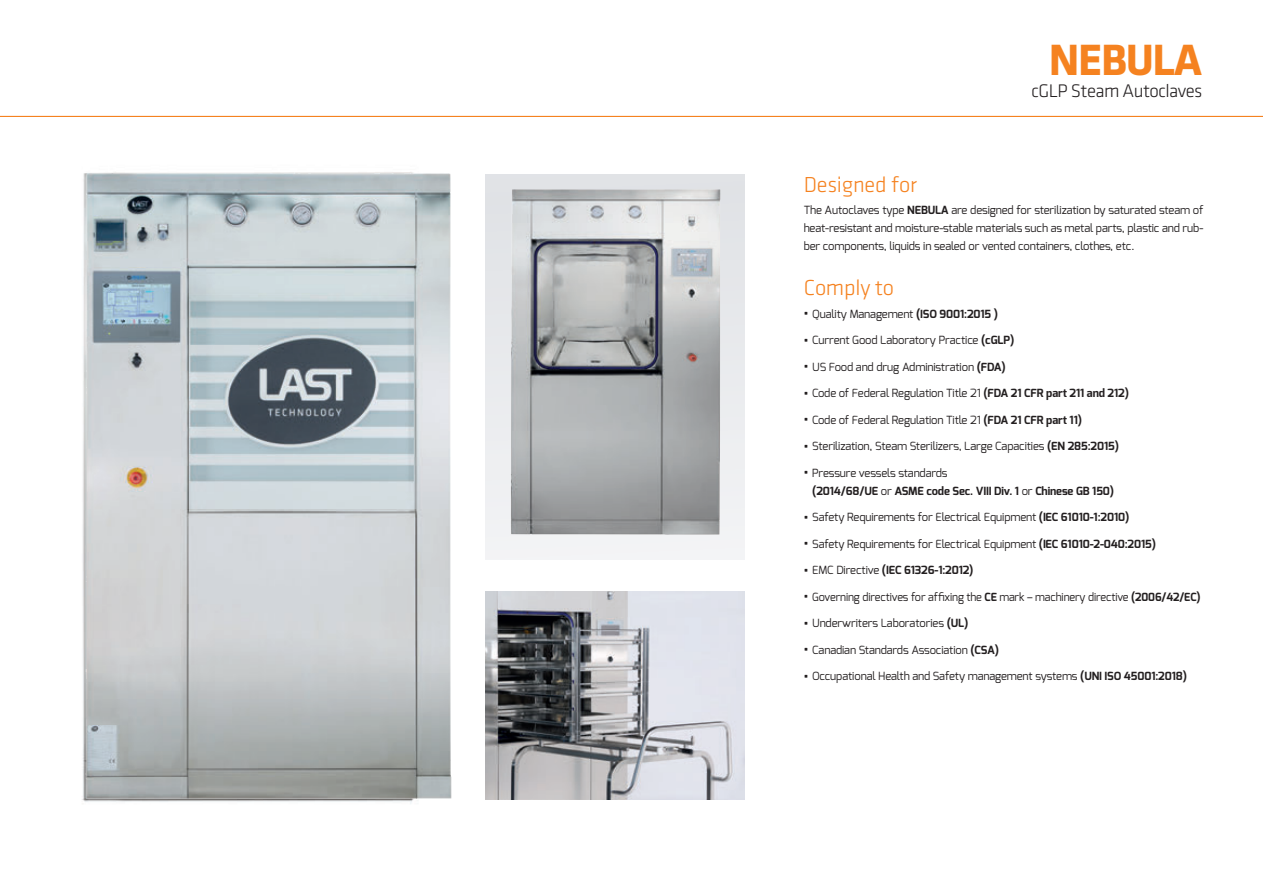
<style>
.page{position:relative;width:1263px;height:893px;background:#fff}
.page>*{position:absolute;margin:0;border:0;box-sizing:border-box;transform-origin:0 0}
.t1{font:700 45.45px "Klavika";letter-spacing:-.03em;color:#f58220}
.t2{font:300 22.5px "Klavika";letter-spacing:-.01em;color:#f58220}
.t3{font:300 18.9px "Klavika";letter-spacing:-.03em;color:#231f20}
.t4{font:11.25px/18px "Exo";letter-spacing:-.01em;color:#231f20;text-align:justify}
.t5{font:700 11.25px/18px "Exo";letter-spacing:-.01em;color:#231f20}
.s1{font-weight:700}
.s2{font-weight:700;font-size:15px}
.s3{font-size:15px}
.s4{font-weight:400}
</style>
<div class="page">
<img style="left:82px;top:173px;width:3px;height:629px">
<img style="left:485px;top:174px;width:260px;height:379px">
<img style="left:486px;top:592px;width:258px;height:207px">
<hr style="left:0;top:116px;width:1263px;height:1px;background:#f58220">
<img style="left:85px;top:172px;width:367px;height:632px">
<h1 class="t1" style="left:1049px;top:35px;width:155px">NEBULA</h1>
<h3 class="t3" style="left:1031px;top:81px;width:172px">cGLP Steam Autoclaves</h3>
<h2 class="t2" style="left:804px;top:173px;width:115px">Designed for</h2>
<p class="t4" style="left:804px;top:201px;width:401px">The Autoclaves type <span class="s1">NEBULA</span> are designed for sterilization by saturated steam of heat-resistant and moisture-stable materials such as metal parts, plastic and rub&shy;ber components, liquids in sealed or vented containers, clothes, etc.</p>
<h2 class="t2" style="left:804px;top:276px;width:92px">Comply to</h2>
<p class="t4" style="left:804px;top:304px;width:196px"><span class="s2">•</span> Quality Management <span class="s1">(ISO 9001:2015 )</span></p>
<p class="t4" style="left:804px;top:331px;width:212px"><span class="s2">•</span> Current Good Laboratory Practice <span class="s1">(cGLP)</span></p>
<p class="t4" style="left:804px;top:357px;width:204px"><span class="s2">•</span> US Food and drug Administration <span class="s1">(FDA)</span></p>
<p class="t4" style="left:804px;top:384px;width:327px"><span class="s2">•</span> Code of Federal Regulation Title 21 <span class="s1">(FDA 21 CFR part 211 and 212)</span></p>
<p class="t4" style="left:804px;top:410px;width:280px"><span class="s2">•</span> Code of Federal Regulation Title 21 <span class="s1">(FDA 21 CFR part 11)</span></p>
<p class="t4" style="left:804px;top:437px;width:317px"><span class="s2">•</span> Sterilization, Steam Sterilizers, Large Capacities <span class="s1">(EN 285:2015)</span></p>
<p class="t5" style="left:812px;top:464px;width:303px;text-indent:-9px"><span class="s3">•</span> <span class="s4">Pressure vessels standards<br></span>(2014/68/UE <span class="s4">or</span> ASME code Sec. VIII Div. 1 <span class="s4">or</span> Chinese GB 150)</p>
<p class="t4" style="left:804px;top:508px;width:327px"><span class="s2">•</span> Safety Requirements for Electrical Equipment <span class="s1">(IEC 61010-1:2010)</span></p>
<p class="t4" style="left:804px;top:534px;width:354px"><span class="s2">•</span> Safety Requirements for Electrical Equipment <span class="s1">(IEC 61010-2-040:2015)</span></p>
<p class="t5" style="left:804px;top:561px;width:171px"><span class="s3">•</span> <span class="s4">EMC Directive</span> (IEC 61326-1:2012)</p>
<p class="t4" style="left:804px;top:588px;width:398px"><span class="s2">•</span> Governing directives for affixing the <span class="s1">CE</span> mark – machinery directive <span class="s1">(2006/42/EC)</span></p>
<p class="t4" style="left:804px;top:614px;width:166px"><span class="s2">•</span> Underwriters Laboratories <span class="s1">(UL)</span></p>
<p class="t4" style="left:804px;top:641px;width:197px"><span class="s2">•</span> Canadian Standards Association <span class="s1">(CSA)</span></p>
<p class="t4" style="left:804px;top:667px;width:385px"><span class="s2">•</span> Occupational Health and Safety management systems <span class="s1">(UNI ISO 45001:2018)</span></p>
</div>
